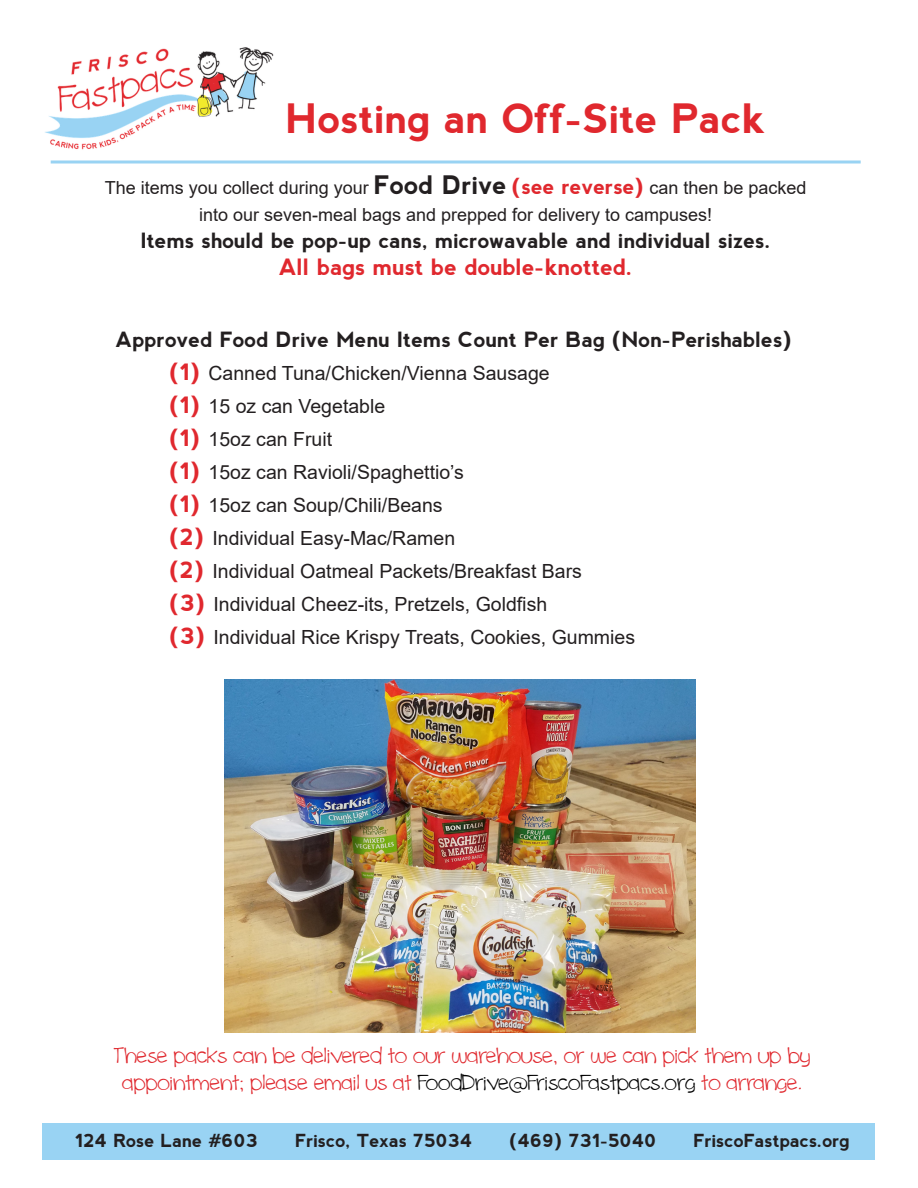
<style>
.page{position:relative;width:918px;height:1188px;background:#fff}
.page>*{position:absolute;margin:0;border:0;box-sizing:border-box;transform-origin:0 0}
.t1{font:700 40.5px "nevis";color:#e0282e}
.t2{font:22.5px "cinnamoncake";color:#e0282e}
.t3{font:700 22.5px "nevis";color:#e0282e}
.t4{font:700 21px "nevis";color:#231f20}
.t5{font:19.5px "Arial";color:#231f20}
.t6{font:18px "Arial";color:#231f20}
.t7{font:700 18px "nevis";color:#231f20}
.s1{font-family:"nevis";font-weight:700;font-size:25.5px}
.s2{font-family:"nevis";font-weight:700;font-size:21px;color:#e0282e}
.s3{font-family:"nevis";font-weight:700;font-size:22.5px;color:#e0282e}
.s4{color:#000}
</style>
<div class="page">
<svg style="left:51px;top:160px;width:810px;height:4px;background:#b2ddf5"></svg>
<img style="left:45px;top:47px;width:229px;height:103px">
<div style="left:42px;top:1124px;width:832px;height:36px;background:#99d3f3"></div>
<img style="left:225px;top:680px;width:471px;height:353px">
<p class="t1" style="left:286px;top:95px;width:481px">Hosting an Off-Site Pack</p>
<p class="t6" style="left:105px;top:175px;width:703px">The items you collect during your <span class="s1">Food Drive</span> <span class="s2">(see reverse)</span> can then be packed</p>
<p class="t6" style="left:199px;top:202px;width:515px">into our seven-meal bags and prepped for delivery to campuses!</p>
<p class="t4" style="left:141px;top:229px;width:632px">Items should be pop-up cans, microwavable and individual sizes.</p>
<p class="t3" style="left:279px;top:254px;width:355px">All bags must be double-knotted.</p>
<p class="t4" style="left:116px;top:328px;width:678px">Approved Food Drive Menu Items Count Per Bag (Non-Perishables)</p>
<p class="t5" style="left:170px;top:360px;width:382px"><span class="s3">(1)</span> Canned Tuna/Chicken/Vienna Sausage</p>
<p class="t5" style="left:170px;top:393px;width:217px"><span class="s3">(1)</span> 15 oz can Vegetable</p>
<p class="t5" style="left:170px;top:426px;width:164px"><span class="s3">(1)</span> 15oz can Fruit</p>
<p class="t5" style="left:170px;top:459px;width:296px"><span class="s3">(1)</span> 15oz can Ravioli/Spaghettio’s</p>
<p class="t5" style="left:170px;top:492px;width:275px"><span class="s3">(1)</span> 15oz can Soup/Chili/Beans</p>
<p class="t5" style="left:170px;top:525px;width:287px"><span class="s3">(2)</span> Individual Easy-Mac/Ramen</p>
<p class="t5" style="left:170px;top:558px;width:414px"><span class="s3">(2)</span> Individual Oatmeal Packets/Breakfast Bars</p>
<p class="t5" style="left:170px;top:591px;width:379px"><span class="s3">(3)</span> Individual Cheez-its, Pretzels, Goldfish</p>
<p class="t5" style="left:170px;top:624px;width:467px"><span class="s3">(3)</span> Individual Rice Krispy Treats, Cookies, Gummies</p>
<p class="t2" style="left:114px;top:1042px;width:698px">These packs can be delivered to our warehouse, or we can pick them up by</p>
<p class="t2" style="left:122px;top:1069px;width:681px">appointment; please email us at <span class="s4">FoodDrive@FriscoFastpacs.org</span> to arrange.</p>
<p class="t7" style="left:75px;top:1130px;width:185px">124 Rose Lane #603</p>
<p class="t7" style="left:295px;top:1130px;width:179px">Frisco, Texas 75034</p>
<p class="t7" style="left:510px;top:1130px;width:148px">(469) 731-5040</p>
<p class="t7" style="left:694px;top:1130px;width:158px">FriscoFastpacs.org</p>
</div>
